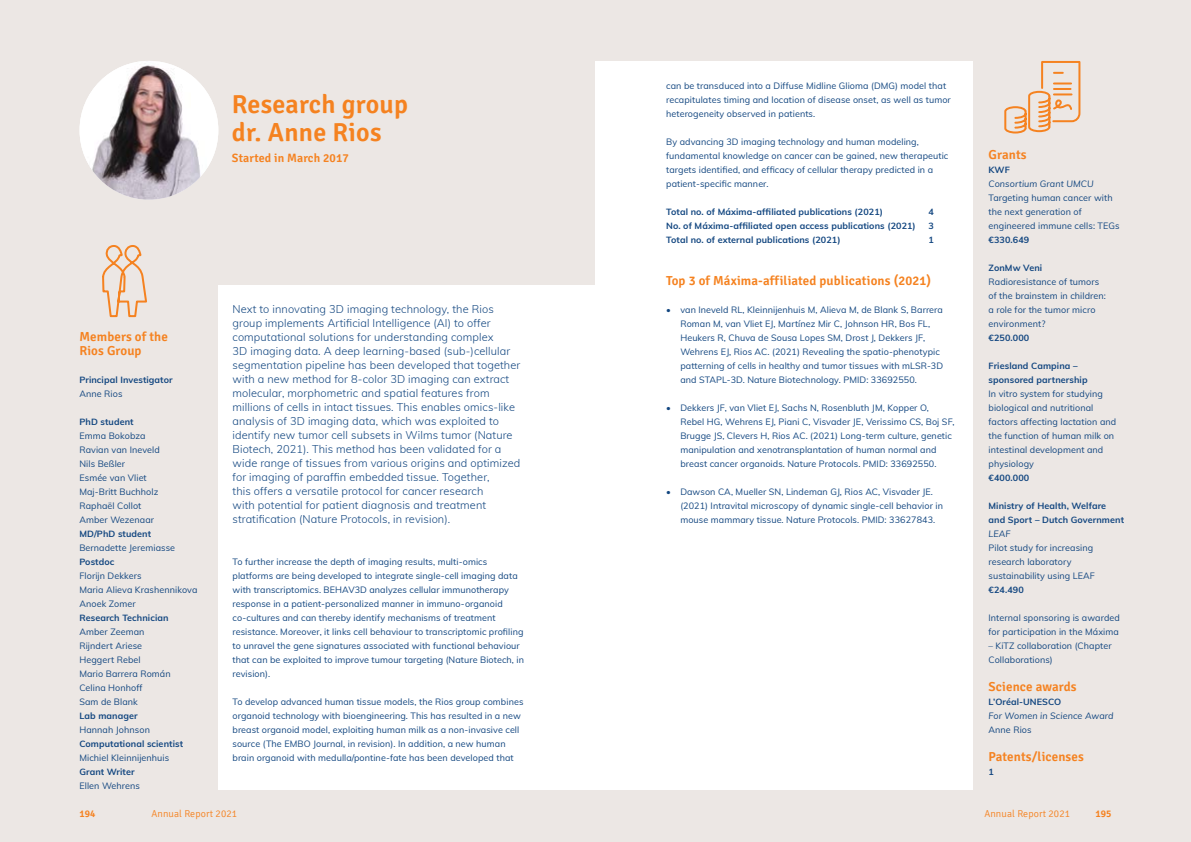
<style>
.page{position:relative;width:1191px;height:842px;background:#fff}
.page>*{position:absolute;margin:0;border:0;box-sizing:border-box;transform-origin:0 0}
.t1{font:600 26px/28px "Signika";letter-spacing:.01em;color:#f58220}
.t2{font:600 13px/14px "Signika";letter-spacing:.01em;color:#f58220}
.t3{font:600 12px "Signika";letter-spacing:.01em;color:#f58220}
.t4{font:300 11px/14px "Muli";letter-spacing:.01em;color:#124680}
.t5{font:300 10px "Signika";letter-spacing:.01em;color:#f58220}
.t6{font:600 10px "Signika";letter-spacing:.01em;color:#f58220}
.t7{font:9px/14px "Muli";letter-spacing:.01em;color:#124680}
.t8{font:700 9px/14px "Muli";letter-spacing:.01em;color:#124680}
.t9{font:italic 9px "Muli";letter-spacing:.01em;color:#124680}
</style>
<div class="page">
<div style="left:584px;top:0;width:607px;height:842px;background:#ece7e4"></div>
<div style="left:0;top:0;width:607px;height:842px;background:#ece7e4"></div>
<div style="left:218px;top:285px;width:385px;height:504px;background:#fff"></div>
<div style="left:595px;top:61px;width:377px;height:728px;background:#fff"></div>
<svg style="left:1004px;top:61px;width:77px;height:73px"></svg>
<img style="left:80px;top:61px;width:138px;height:139px;border-radius:69px">
<svg style="left:102px;top:245px;width:45px;height:73px"></svg>
<h2 class="t2" style="left:79px;top:330px;width:90px">Members of the<br>Rios Group</h2>
<p class="t8" style="left:79px;top:372px;width:95px">Principal Investigator</p>
<p class="t7" style="left:79px;top:386px;width:45px">Anne Rios</p>
<p class="t8" style="left:79px;top:414px;width:56px">PhD student</p>
<p class="t7" style="left:79px;top:428px;width:82px">Emma Bokobza<br>Ravian van Ineveld<br>Nils Beßler<br>Esmée van Vliet<br>Maj-Britt Buchholz<br>Raphaël Collot<br>Amber Wezenaar</p>
<p class="t8" style="left:79px;top:526px;width:73px">MD/PhD student</p>
<p class="t7" style="left:79px;top:540px;width:97px">Bernadette Jeremiasse</p>
<p class="t8" style="left:79px;top:554px;width:36px">Postdoc</p>
<p class="t7" style="left:79px;top:568px;width:119px">Florijn Dekkers<br>Maria Alieva Krashennikova<br>Anoek Zomer</p>
<p class="t8" style="left:79px;top:610px;width:91px">Research Technician</p>
<p class="t7" style="left:79px;top:624px;width:93px">Amber Zeeman<br>Rijndert Ariese<br>Heggert Rebel<br>Mario Barrera Román<br>Celina Honhoff<br>Sam de Blank</p>
<p class="t8" style="left:79px;top:708px;width:60px">Lab manager</p>
<p class="t7" style="left:79px;top:722px;width:72px">Hannah Johnson</p>
<p class="t8" style="left:79px;top:736px;width:105px">Computational scientist</p>
<p class="t7" style="left:79px;top:750px;width:91px">Michiel Kleinnijenhuis</p>
<p class="t8" style="left:79px;top:764px;width:57px">Grant Writer</p>
<p class="t7" style="left:79px;top:778px;width:62px">Ellen Wehrens</p>
<p class="t7" style="left:666px;top:78px;width:286px">can be transduced into a Diffuse Midline Glioma (DMG) model that recapitulates timing and location of disease onset, as well as tumor heterogeneity observed in patients.</p>
<p class="t7" style="left:666px;top:134px;width:284px">By advancing 3D imaging technology and human modeling, fundamental knowledge on cancer can be gained, new therapeutic targets identified, and efficacy of cellular therapy predicted in a patient-specific manner.</p>
<p class="t8" style="left:666px;top:204px;width:218px">Total no. of Máxima-affiliated publications (2021)</p>
<p class="t8" style="left:928px;top:204px;width:7px">4</p>
<p class="t8" style="left:666px;top:218px;width:251px">No. of Máxima-affiliated open access publications (2021)</p>
<p class="t8" style="left:928px;top:218px;width:7px">3</p>
<p class="t8" style="left:666px;top:232px;width:176px">Total no. of external publications (2021)</p>
<p class="t8" style="left:928px;top:232px;width:7px">1</p>
<h2 class="t2" style="left:666px;top:274px;width:266px">Top 3 of Máxima-affiliated publications (2021)</h2>
<p class="t7" style="left:680px;top:302px;width:264px;text-indent:-14px">• van Ineveld RL, Kleinnijenhuis M, Alieva M, de Blank S, Barrera Roman M, van Vliet EJ, Martínez Mir C, Johnson HR, Bos FL, Heukers R, Chuva de Sousa Lopes SM, Drost J, Dekkers JF, Wehrens EJ, Rios AC. (2021) Revealing the spatio-phenotypic patterning of cells in healthy and tumor tissues with mLSR-3D and STAPL-3D. Nature Biotechnology. PMID: 33692550.</p>
<p class="t7" style="left:680px;top:400px;width:276px;text-indent:-14px">• Dekkers JF, van Vliet EJ, Sachs N, Rosenbluth JM, Kopper O, Rebel HG, Wehrens EJ, Piani C, Visvader JE, Verissimo CS, Boj SF, Brugge JS, Clevers H, Rios AC. (2021) Long-term culture, genetic manipulation and xenotransplantation of human normal and breast cancer organoids. Nature Protocols. PMID: 33692550.</p>
<p class="t7" style="left:680px;top:484px;width:264px;text-indent:-14px">• Dawson CA, Mueller SN, Lindeman GJ, Rios AC, Visvader JE. (2021) Intravital microscopy of dynamic single-cell behavior in mouse mammary tissue. Nature Protocols. PMID: 33627843.</p>
<h1 class="t1" style="left:232px;top:91px;width:177px">Research group dr. Anne Rios</h1>
<h3 class="t3" style="left:232px;top:151px;width:119px">Started in March 2017</h3>
<h2 class="t2" style="left:988px;top:148px;width:40px">Grants</h2>
<p class="t8" style="left:988px;top:162px;width:23px">KWF</p>
<p class="t9" style="left:988px;top:177px;width:107px">Consortium Grant UMCU</p>
<p class="t7" style="left:988px;top:190px;width:133px">Targeting human cancer with the next generation of engineered immune cells: TEGs</p>
<p class="t8" style="left:988px;top:232px;width:42px">€330.649</p>
<p class="t8" style="left:988px;top:260px;width:55px">ZonMw Veni</p>
<p class="t7" style="left:988px;top:274px;width:119px">Radioresistance of tumors of the brainstem in children: a role for the tumor micro environment?</p>
<p class="t8" style="left:988px;top:330px;width:42px">€250.000</p>
<p class="t8" style="left:988px;top:358px;width:101px">Friesland Campina – sponsored partnership</p>
<p class="t7" style="left:988px;top:386px;width:129px">In vitro system for studying biological and nutritional factors affecting lactation and the function of human milk on intestinal development and physiology</p>
<p class="t8" style="left:988px;top:470px;width:42px">€400.000</p>
<p class="t8" style="left:988px;top:498px;width:137px">Ministry of Health, Welfare and Sport – Dutch Government</p>
<p class="t9" style="left:988px;top:527px;width:24px">LEAF</p>
<p class="t7" style="left:988px;top:540px;width:108px">Pilot study for increasing research laboratory sustainability using LEAF</p>
<p class="t8" style="left:988px;top:582px;width:37px">€24.490</p>
<p class="t7" style="left:988px;top:610px;width:133px">Internal sponsoring is awarded for participation in the Máxima</p>
<p class="t7" style="left:988px;top:638px;width:125px">– KiTZ collaboration (Chapter<br>Collaborations)</p>
<h2 class="t2" style="left:988px;top:680px;width:90px">Science awards</h2>
<p class="t8" style="left:988px;top:694px;width:74px">L’Oréal-UNESCO</p>
<p class="t9" style="left:988px;top:709px;width:127px">For Women in Science Award</p>
<p class="t7" style="left:988px;top:722px;width:45px">Anne Rios</p>
<h2 class="t2" style="left:988px;top:750px;width:97px">Patents/licenses</h2>
<p class="t8" style="left:988px;top:764px;width:7px">1</p>
<p class="t4" style="left:232px;top:301px;width:289px">Next to innovating 3D imaging technology, the Rios group implements Artificial Intelligence (AI) to offer computational solutions for understanding complex<br>3D imaging data. A deep learning-based (sub-)cellular segmentation pipeline has been developed that together with a new method for 8-color 3D imaging can extract molecular, morphometric and spatial features from millions of cells in intact tissues. This enables omics-like analysis of 3D imaging data, which was exploited to identify new tumor cell subsets in Wilms tumor (Nature Biotech, 2021). This method has been validated for a wide range of tissues from various origins and optimized for imaging of paraffin embedded tissue. Together,<br>this offers a versatile protocol for cancer research<br>with potential for patient diagnosis and treatment stratification (Nature Protocols, in revision).</p>
<p class="t7" style="left:232px;top:554px;width:293px">To further increase the depth of imaging results, multi-omics platforms are being developed to integrate single-cell imaging data with transcriptomics. BEHAV3D analyzes cellular immunotherapy response in a patient-personalized manner in immuno-organoid co-cultures and can thereby identify mechanisms of treatment resistance. Moreover, it links cell behaviour to transcriptomic profiling to unravel the gene signatures associated with functional behaviour that can be exploited to improve tumour targeting (Nature Biotech, in revision).</p>
<p class="t7" style="left:232px;top:694px;width:292px">To develop advanced human tissue models, the Rios group combines organoid technology with bioengineering. This has resulted in a new breast organoid model, exploiting human milk as a non-invasive cell source (The EMBO Journal, in revision). In addition, a new human brain organoid with medulla/pontine-fate has been developed that</p>
<p class="t6" style="left:79px;top:808px;width:18px">194</p>
<p class="t5" style="left:151px;top:808px;width:87px">Annual Report 2021</p>
<p class="t5" style="left:984px;top:808px;width:87px">Annual Report 2021</p>
<p class="t6" style="left:1095px;top:808px;width:18px">195</p>
</div>
